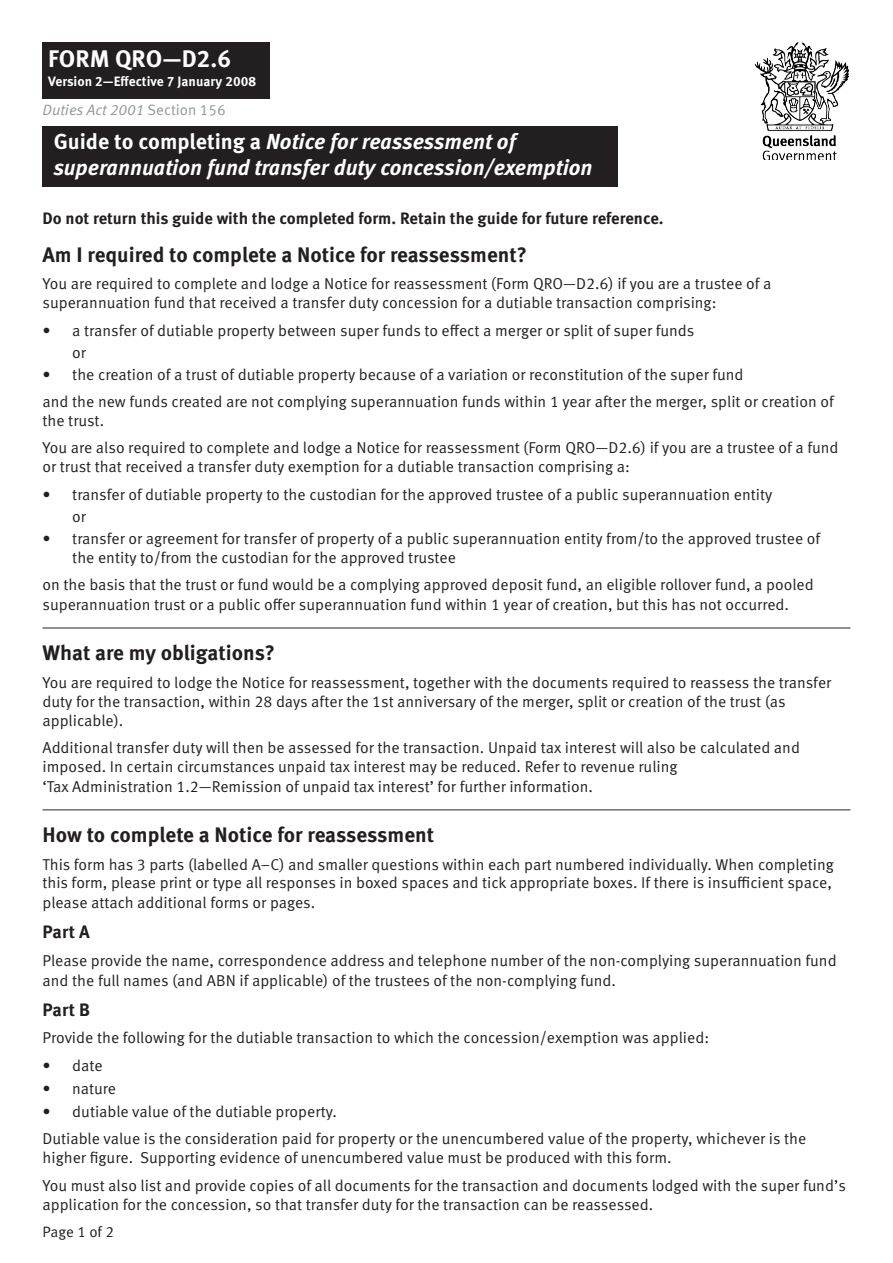
<style>
.page{position:relative;width:893px;height:1263px;background:#fff}
.page>*{position:absolute;margin:0;border:0;box-sizing:border-box;transform-origin:0 0}
.Form_Head{font:700 24px "Meta Pro";color:#fff}
.Heading{font:italic 700 21.75px/26.1px "Meta Pro";color:#fff}
.t1{font:700 21px "Meta Pro";color:#231f20}
.t2{font:700 18px "Meta Pro";color:#231f20}
.t3{font:700 16.5px "Meta Pro";color:#231f20}
.t4{font:15.75px/18.9px "Meta Pro";color:#231f20}
.Italic{font:italic 15px "Meta Pro";color:#939598}
.Form_text{font:15px "Meta Pro";letter-spacing:-.005em;color:#231f20}
.Form_Head-2{font:700 13.5px "Meta Pro";color:#fff}
.s1{font-style:normal}
</style>
<div class="page">
<hr style="left:43px;top:627px;width:807px;height:2px;background:#6c6d70">
<hr style="left:43px;top:809px;width:807px;height:1px;background:#6c6d70">
<div style="left:43px;top:43px;width:227px;height:56px;background:#231f20"></div>
<div style="left:43px;top:127px;width:575px;height:60px;background:#231f20"></div>
<img style="left:755px;top:43px;width:94px;height:117px">
<p class="Form_Head" style="left:48px;top:43px;width:184px">FORM QRO—D2.6</p>
<p class="Form_Head-2" style="left:48px;top:72px;width:209px">Version 2—Effective 7 January 2008</p>
<p class="Italic" style="left:43px;top:100px;width:185px">Duties Act 2001 <span class="s1">Section 156</span></p>
<p class="Heading" style="left:54px;top:129px;width:540px"><span class="s1">Guide to completing a</span> Notice for reassessment of superannuation fund transfer duty concession/exemption</p>
<p class="t3" style="left:43px;top:208px;width:623px">Do not return this guide with the completed form. Retain the guide for future reference.</p>
<p class="t1" style="left:43px;top:241px;width:486px">Am I required to complete a Notice for reassessment?</p>
<p class="t4" style="left:43px;top:275px;width:730px">You are required to complete and lodge a Notice for reassessment (Form QRO—D2.6) if you are a trustee of a superannuation fund that received a transfer duty concession for a dutiable transaction comprising:</p>
<p class="t4" style="left:43px;top:321px;width:653px">• a transfer of dutiable property between super funds to effect a merger or split of super funds</p>
<p class="t4" style="left:72px;top:343px;width:15px">or</p>
<p class="t4" style="left:43px;top:365px;width:702px">• the creation of a trust of dutiable property because of a variation or reconstitution of the super fund</p>
<p class="t4" style="left:43px;top:393px;width:793px">and the new funds created are not complying superannuation funds within 1 year after the merger, split or creation of the trust.</p>
<p class="t4" style="left:43px;top:439px;width:797px">You are also required to complete and lodge a Notice for reassessment (Form QRO—D2.6) if you are a trustee of a fund or trust that received a transfer duty exemption for a dutiable transaction comprising a:</p>
<p class="t4" style="left:43px;top:485px;width:731px">• transfer of dutiable property to the custodian for the approved trustee of a public superannuation entity</p>
<p class="t4" style="left:72px;top:507px;width:15px">or</p>
<p class="t4" style="left:72px;top:529px;width:749px;text-indent:-30px">• transfer or agreement for transfer of property of a public superannuation entity from/to the approved trustee of the entity to/from the custodian for the approved trustee</p>
<p class="t4" style="left:43px;top:575px;width:773px;line-height:19.8px">on the basis that the trust or fund would be a complying approved deposit fund, an eligible rollover fund, a pooled superannuation trust or a public offer superannuation fund within 1 year of creation, but this has not occurred.</p>
<p class="t1" style="left:43px;top:640px;width:234px">What are my obligations?</p>
<p class="t4" style="left:43px;top:673px;width:790px">You are required to lodge the Notice for reassessment, together with the documents required to reassess the transfer duty for the transaction, within 28 days after the 1st anniversary of the merger, split or creation of the trust (as applicable).</p>
<p class="t4" style="left:43px;top:738px;width:759px;line-height:19.4px">Additional transfer duty will then be assessed for the transaction. Unpaid tax interest will also be calculated and imposed. In certain circumstances unpaid tax interest may be reduced. Refer to revenue ruling<br>‘Tax Administration 1.2—Remission of unpaid tax interest’ for further information.</p>
<p class="t1" style="left:43px;top:821px;width:393px">How to complete a Notice for reassessment</p>
<p class="t4" style="left:43px;top:855px;width:793px;line-height:19.4px">This form has 3 parts (labelled A–C) and smaller questions within each part numbered individually. When completing this form, please print or type all responses in boxed spaces and tick appropriate boxes. If there is insufficient space, please attach additional forms or pages.</p>
<p class="t2" style="left:43px;top:921px;width:49px">Part A</p>
<p class="t4" style="left:43px;top:951px;width:796px;line-height:19.8px">Please provide the name, correspondence address and telephone number of the non-complying superannuation fund and the full names (and ABN if applicable) of the trustees of the non-complying fund.</p>
<p class="t2" style="left:43px;top:998px;width:49px">Part B</p>
<p class="t4" style="left:43px;top:1029px;width:668px">Provide the following for the dutiable transaction to which the concession/exemption was applied:</p>
<p class="t4" style="left:43px;top:1056px;width:62px">• date</p>
<p class="t4" style="left:43px;top:1079px;width:75px">• nature</p>
<p class="t4" style="left:43px;top:1102px;width:296px">• dutiable value of the dutiable property.</p>
<p class="t4" style="left:43px;top:1130px;width:765px">Dutiable value is the consideration paid for property or the unencumbered value of the property, whichever is the higher figure. Supporting evidence of unencumbered value must be produced with this form.</p>
<p class="t4" style="left:43px;top:1176px;width:805px;line-height:19.8px">You must also list and provide copies of all documents for the transaction and documents lodged with the super fund’s application for the concession, so that transfer duty for the transaction can be reassessed.</p>
<p class="Form_text" style="left:43px;top:1222px;width:73px">Page 1 of 2</p>
</div>
